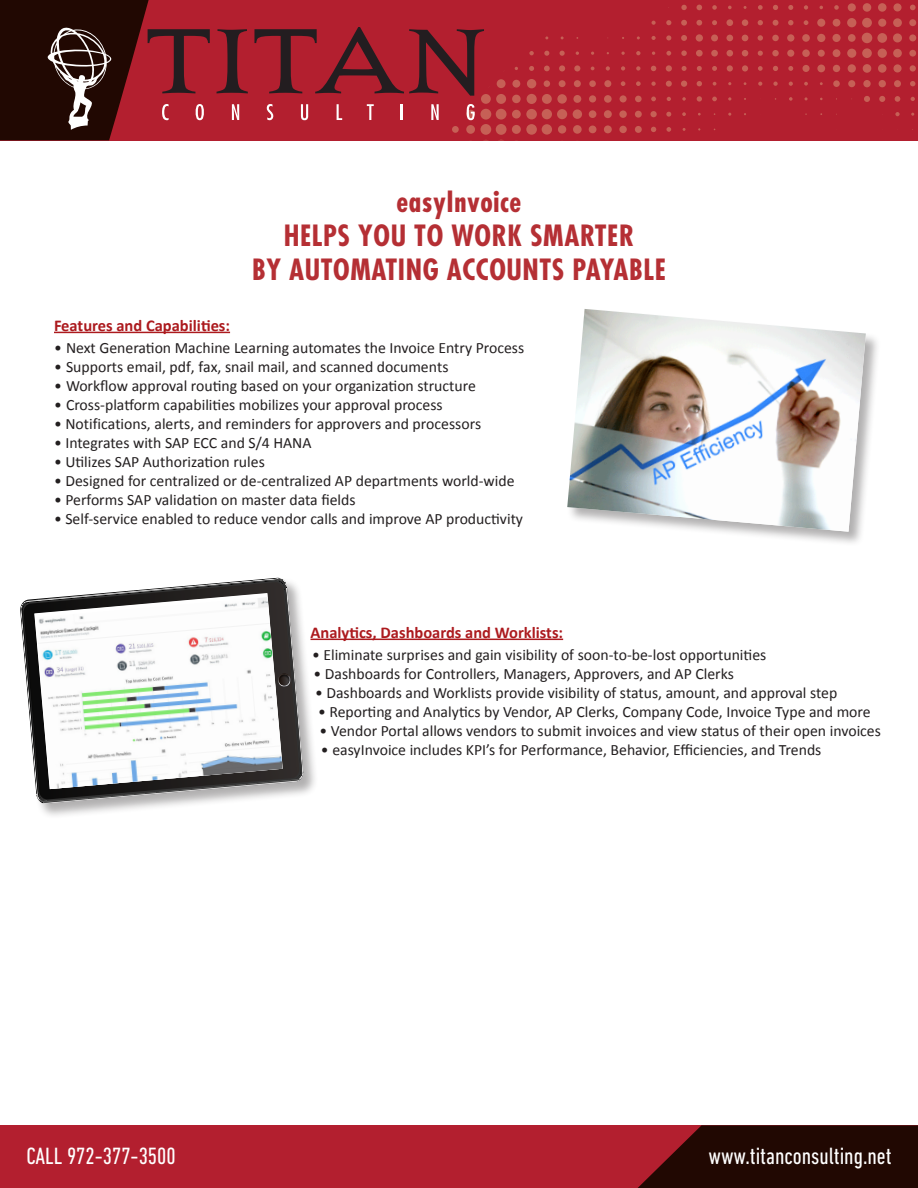
<style>
.page{position:relative;width:918px;height:1188px;background:#fff}
.page>*{position:absolute;margin:0;border:0;box-sizing:border-box;transform-origin:0 0}
.t1{font:700 condensed 28.5px "Futura";letter-spacing:.02em;color:#b52f34}
.t2{font:condensed 24px "DIN Next LT Pro";color:#fff}
.Body{font:700 16.5px "Calibri";color:#ac1a1e}
.Body-2{font:15.75px "Calibri";color:#231f20}
</style>
<div class="page">
<div style="left:0;top:0;width:918px;height:140px;background:#b31f2f"></div>
<svg style="left:452px;top:3px;width:465px;height:137px"></svg>
<div style="left:0;top:1125px;width:918px;height:63px;background:#b31f2f"></div>
<svg style="left:638px;top:1125px;width:280px;height:63px"></svg>
<svg style="left:217px;top:29px;width:31px;height:64px"></svg>
<svg style="left:254px;top:27px;width:230px;height:69px"></svg>
<svg style="left:0;top:0;width:210px;height:140px"></svg>
<svg style="left:232px;top:104px;width:7px;height:16px"></svg>
<svg style="left:267px;top:104px;width:6px;height:16px"></svg>
<svg style="left:301px;top:104px;width:7px;height:16px"></svg>
<svg style="left:337px;top:104px;width:5px;height:16px"></svg>
<svg style="left:367px;top:104px;width:7px;height:16px"></svg>
<svg style="left:401px;top:104px;width:2px;height:16px"></svg>
<svg style="left:431px;top:104px;width:8px;height:16px"></svg>
<svg style="left:467px;top:104px;width:8px;height:16px"></svg>
<div style="left:567px;top:309px;width:314px;height:238px;background:#231f20;opacity:.35"></div>
<img style="left:567px;top:309px;width:299px;height:223px">
<hr style="left:54px;top:332px;width:176px;height:1px;background:#ac1a1e">
<hr style="left:310px;top:639px;width:253px;height:1px;background:#ac1a1e">
<div style="left:20px;top:577px;width:299px;height:242px;background:#231f20;opacity:.35"></div>
<svg style="left:20px;top:578px;width:283px;height:226px"></svg>
<svg style="left:22px;top:580px;width:279px;height:221px"></svg>
<svg style="left:283px;top:673px;width:8px;height:14px"></svg>
<svg style="left:36px;top:593px;width:247px;height:4px"></svg>
<img style="left:36px;top:597px;width:247px;height:192px">
<p class="t1" style="left:397px;top:183px;width:126px">easyInvoice</p>
<p class="t1" style="left:284px;top:217px;width:352px">HELPS YOU TO WORK SMARTER</p>
<p class="t1" style="left:252px;top:251px;width:415px">BY AUTOMATING ACCOUNTS PAYABLE</p>
<p class="Body" style="left:54px;top:315px;width:178px">Features and Capabilities:</p>
<p class="Body-2" style="left:54px;top:338px;width:472px">• Next Generation Machine Learning automates the Invoice Entry Process</p>
<p class="Body-2" style="left:54px;top:357px;width:396px">• Supports email, pdf, fax, snail mail, and scanned documents</p>
<p class="Body-2" style="left:54px;top:376px;width:423px">• Workflow approval routing based on your organization structure</p>
<p class="Body-2" style="left:54px;top:395px;width:390px">• Cross-platform capabilities mobilizes your approval process</p>
<p class="Body-2" style="left:54px;top:414px;width:429px">• Notifications, alerts, and reminders for approvers and processors</p>
<p class="Body-2" style="left:54px;top:433px;width:259px">• Integrates with SAP ECC and S/4 HANA</p>
<p class="Body-2" style="left:54px;top:452px;width:212px">• Utilizes SAP Authorization rules</p>
<p class="Body-2" style="left:54px;top:471px;width:462px">• Designed for centralized or de-centralized AP departments world-wide</p>
<p class="Body-2" style="left:54px;top:489px;width:303px">• Performs SAP validation on master data fields</p>
<p class="Body-2" style="left:54px;top:508px;width:471px">• Self-service enabled to reduce vendor calls and improve AP productivity</p>
<p class="Body" style="left:310px;top:622px;width:254px">Analytics, Dashboards and Worklists:</p>
<p class="Body-2" style="left:312px;top:645px;width:456px">• Eliminate surprises and gain visibility of soon-to-be-lost opportunities</p>
<p class="Body-2" style="left:313px;top:664px;width:422px">• Dashboards for Controllers, Managers, Approvers, and AP Clerks</p>
<p class="Body-2" style="left:315px;top:683px;width:524px">• Dashboards and Worklists provide visibility of status, amount, and approval step</p>
<p class="Body-2" style="left:318px;top:702px;width:554px">• Reporting and Analytics by Vendor, AP Clerks, Company Code, Invoice Type and more</p>
<p class="Body-2" style="left:319px;top:721px;width:563px">• Vendor Portal allows vendors to submit invoices and view status of their open invoices</p>
<p class="Body-2" style="left:321px;top:740px;width:502px">• easyInvoice includes KPI’s for Performance, Behavior, Efficiencies, and Trends</p>
<h2 class="t2" style="left:26px;top:1142px;width:151px">CALL 972-377-3500</h2>
<h2 class="t2" style="left:708px;top:1142px;width:185px">www.titanconsulting.net</h2>
</div>
